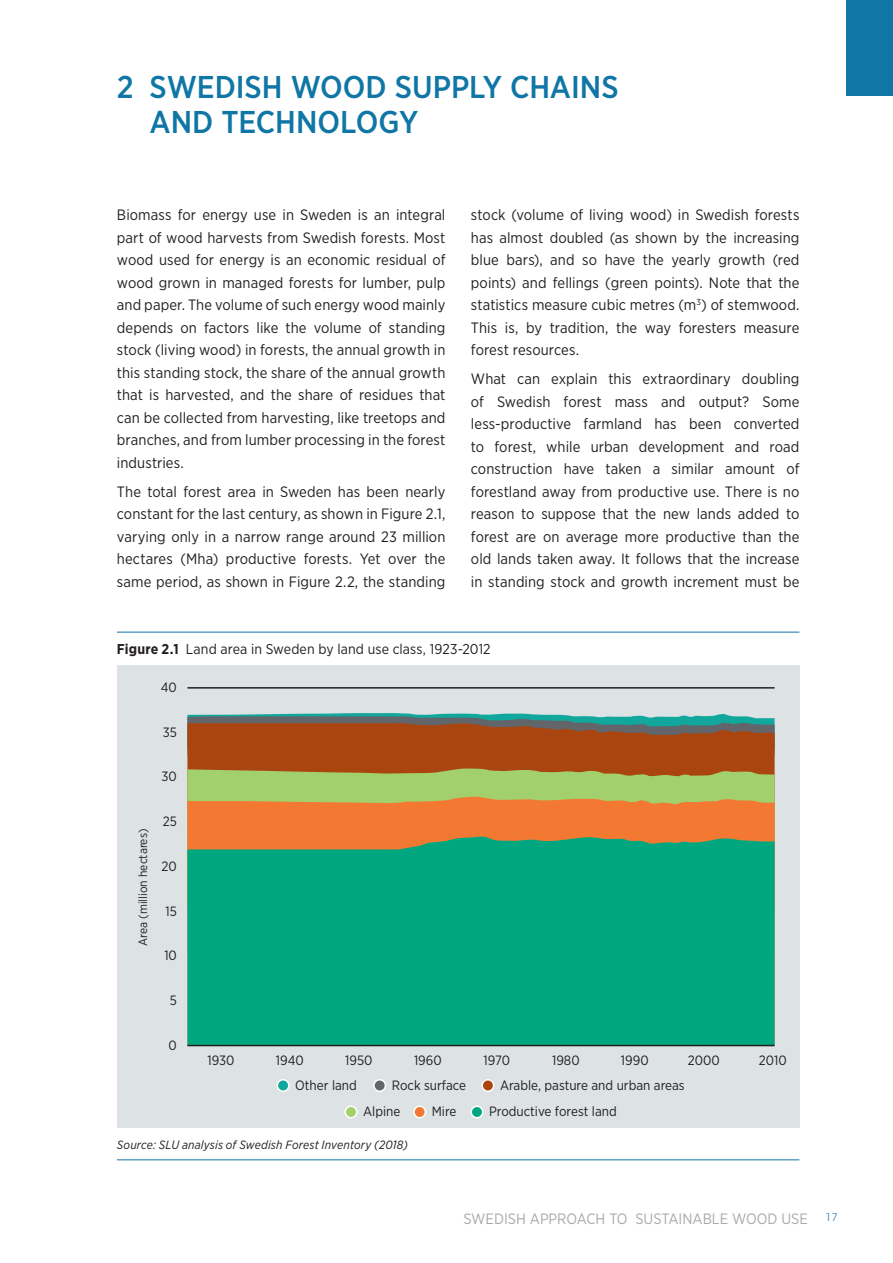
<style>
.page{position:relative;width:893px;height:1263px;background:#fff}
.page>*{position:absolute;margin:0;border:0;box-sizing:border-box;transform-origin:0 0}
.t1{font:500 31.5px/34.5px "Gotham Narrow";letter-spacing:-.005em;color:#0f76a6}
.t2{font:15px/22.5px "Gotham Narrow";letter-spacing:.005em;color:#231f20;text-align:justify}
.t3{font:15px "Gotham Narrow";color:#a8a9ad}
.t4{font:14.25px "Gotham Narrow";letter-spacing:.01em;color:#231f20}
.t5{font:13.5px "Gotham Narrow";color:#231f20}
.t6{font:italic 12px "Gotham Narrow";letter-spacing:.01em;color:#231f20}
.t7{font:12px "Gotham Narrow";color:#231f20}
.s1{font-weight:700}
</style>
<div class="page">
<div style="left:117px;top:665px;width:682px;height:463px;background:#dde2e4"></div>
<svg style="left:187px;top:713px;width:588px;height:10px"></svg>
<svg style="left:187px;top:723px;width:588px;height:45px;fill:#aa450f"></svg>
<svg style="left:187px;top:768px;width:588px;height:28px;fill:#a2d06d"></svg>
<svg style="left:187px;top:796px;width:588px;height:39px;fill:#f37932"></svg>
<div style="left:187px;top:835px;width:588px;height:210px;background:#00a77e"></div>
<div style="left:277px;top:1080px;width:12px;height:11px;background:#12a79d;border-radius:50%"></div>
<div style="left:277px;top:1079px;width:13px;height:13px;border:2px solid #fff;border-radius:50%"></div>
<div style="left:374px;top:1080px;width:11px;height:11px;background:#626569;border-radius:50%"></div>
<div style="left:373px;top:1079px;width:13px;height:13px;border:2px solid #fff;border-radius:50%"></div>
<div style="left:482px;top:1080px;width:12px;height:11px;background:#aa450f;border-radius:50%"></div>
<div style="left:481px;top:1079px;width:13px;height:13px;border:2px solid #fff;border-radius:50%"></div>
<div style="left:414px;top:1106px;width:11px;height:12px;background:#f37932;border-radius:50%"></div>
<div style="left:413px;top:1105px;width:13px;height:13px;border:2px solid #fff;border-radius:50%"></div>
<div style="left:471px;top:1106px;width:12px;height:12px;background:#00a77e;border-radius:50%"></div>
<div style="left:470px;top:1105px;width:13px;height:13px;border:2px solid #fff;border-radius:50%"></div>
<div style="left:345px;top:1106px;width:12px;height:12px;background:#a2d06d;border-radius:50%"></div>
<div style="left:345px;top:1105px;width:12px;height:13px;border:2px solid #fff;border-radius:50%"></div>
<hr style="left:187px;top:1045px;width:588px;height:1px;background:#231f20">
<hr style="left:187px;top:687px;width:588px;height:2px;background:#231f20">
<hr style="left:117px;top:632px;width:682px;height:1px;background:#0f76a6">
<hr style="left:117px;top:1159px;width:682px;height:1px;background:#0f76a6">
<div style="left:846px;top:0;width:47px;height:96px;background:#0f76a6"></div>
<h1 class="t1" style="left:150px;top:70px;width:471px;text-indent:-33px">2 SWEDISH WOOD SUPPLY CHAINS<br>AND TECHNOLOGY</h1>
<p class="t2" style="left:117px;top:203px;width:330px">Biomass for energy use in Sweden is an integral part of wood harvests from Swedish forests. Most wood used for energy is an economic residual of wood grown in managed forests for lumber, pulp and paper. The volume of such energy wood mainly depends on factors like the volume of standing stock (living wood) in forests, the annual growth in this standing stock, the share of the annual growth that is harvested, and the share of residues that can be collected from harvesting, like treetops and branches, and from lumber processing in the forest industries.</p>
<p class="t2" style="left:117px;top:480px;width:330px">The total forest area in Sweden has been nearly constant for the last century, as shown in Figure 2.1, varying only in a narrow range around 23 million hectares (Mha) productive forests. Yet over the same period, as shown in Figure 2.2, the standing</p>
<p class="t2" style="left:471px;top:203px;width:330px">stock (volume of living wood) in Swedish forests has almost doubled (as shown by the increasing blue bars), and so have the yearly growth (red points) and fellings (green points). Note that the statistics measure cubic metres (m<sup>3</sup>) of stemwood.<br>This is, by tradition, the way foresters measure forest resources.</p>
<p class="t2" style="left:471px;top:367px;width:330px">What can explain this extraordinary doubling of Swedish forest mass and output? Some less‑productive farmland has been converted to forest, while urban development and road construction have taken a similar amount of forestland away from productive use. There is no reason to suppose that the new lands added to forest are on average more productive than the old lands taken away. It follows that the increase in standing stock and growth increment must be</p>
<p class="t4" style="left:117px;top:640px;width:375px"><span class="s1">Figure 2.1</span> Land area in Sweden by land use class, 1923-2012</p>
<p class="t7" style="left:135px;top:946px;width:119px;rotate:-90deg">Area (million hectares)</p>
<p class="t5" style="left:161px;top:679px;width:18px">40</p>
<p class="t5" style="left:163px;top:724px;width:16px">35</p>
<p class="t5" style="left:162px;top:768px;width:17px">30</p>
<p class="t5" style="left:163px;top:813px;width:16px">25</p>
<p class="t5" style="left:162px;top:858px;width:17px">20</p>
<p class="t5" style="left:166px;top:902px;width:13px">15</p>
<p class="t5" style="left:164px;top:947px;width:14px">10</p>
<p class="t5" style="left:170px;top:992px;width:9px">5</p>
<p class="t5" style="left:169px;top:1037px;width:10px">0</p>
<p class="t5" style="left:207px;top:1052px;width:29px">1930</p>
<p class="t5" style="left:276px;top:1052px;width:29px">1940</p>
<p class="t5" style="left:345px;top:1052px;width:29px">1950</p>
<p class="t5" style="left:414px;top:1052px;width:29px">1960</p>
<p class="t5" style="left:484px;top:1052px;width:28px">1970</p>
<p class="t5" style="left:552px;top:1052px;width:29px">1980</p>
<p class="t5" style="left:621px;top:1052px;width:29px">1990</p>
<p class="t5" style="left:688px;top:1052px;width:33px">2000</p>
<p class="t5" style="left:759px;top:1052px;width:29px">2010</p>
<p class="t5" style="left:295px;top:1076px;width:63px">Other land</p>
<p class="t5" style="left:392px;top:1076px;width:76px">Rock surface</p>
<p class="t5" style="left:500px;top:1076px;width:186px">Arable, pasture and urban areas</p>
<p class="t5" style="left:363px;top:1103px;width:39px">Alpine</p>
<p class="t5" style="left:432px;top:1103px;width:26px">Mire</p>
<p class="t5" style="left:489px;top:1103px;width:129px">Productive forest land</p>
<p class="t6" style="left:117px;top:1137px;width:292px">Source: SLU analysis of Swedish Forest Inventory (2018)</p>
<p class="t3" style="left:463px;top:1209px;width:376px">SWEDISH APPROACH TO SUSTAINABLE WOOD USE <sup>17</sup></p>
</div>
